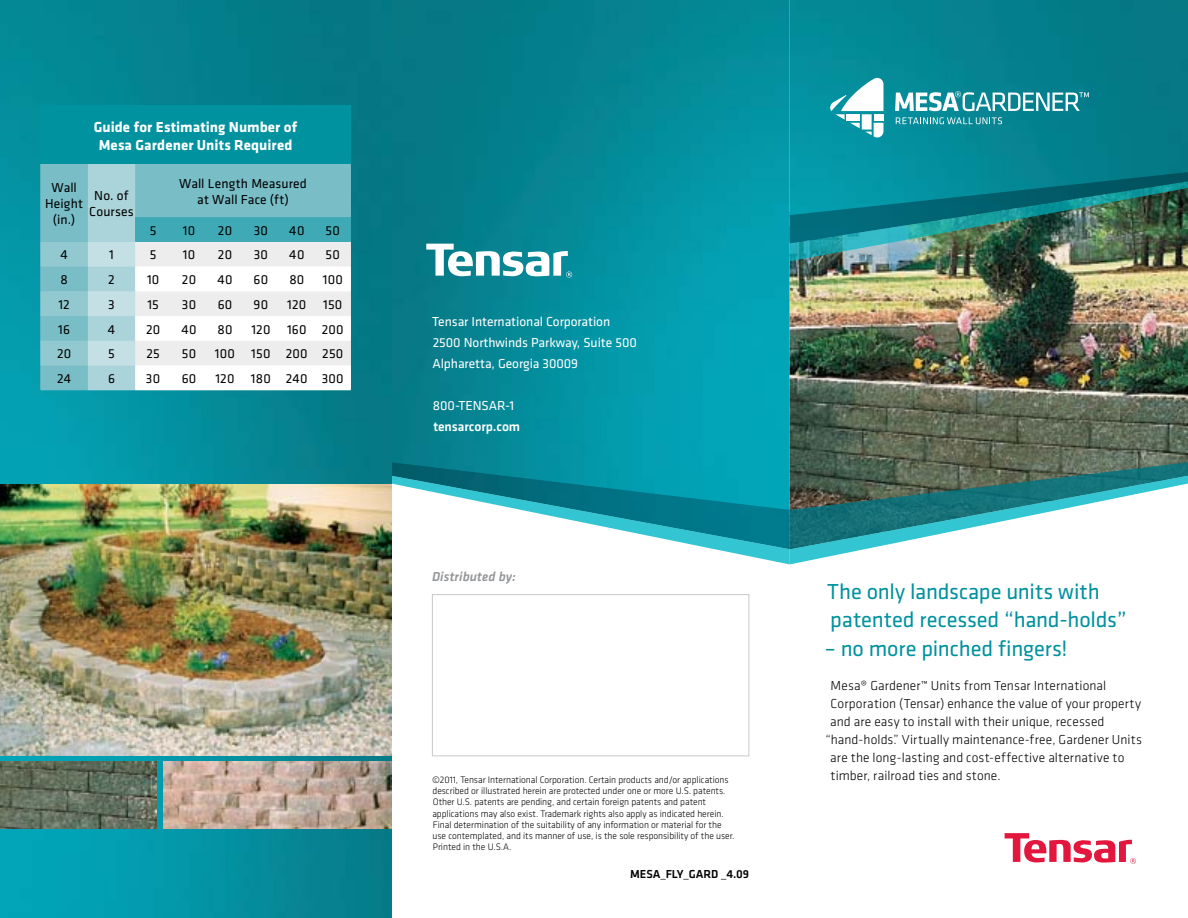
<style>
.page{position:relative;width:1188px;height:918px;background:#fff}
.page>*{position:absolute;margin:0;border:0;box-sizing:border-box;transform-origin:0 0}
.t1{font:22.5px/28.5px "Klavika";letter-spacing:-.005em;color:#00929f}
.t2{font:700 15px/18px "Klavika";color:#fff;text-align:center}
.t3{font:300 13.5px "Klavika";letter-spacing:.005em;color:#000}
.t4{font:13.5px/16.2px "Klavika";letter-spacing:.015em;color:#000;text-align:center}
.t5{font:13.5px/21px "Klavika";letter-spacing:-.005em;color:#fff}
.t6{font:500 13.5px "Klavika";letter-spacing:-.005em;color:#fff}
.t7{font:italic 500 13.5px "Klavika";letter-spacing:.01em;color:#939598}
.t8{font:500 12px "Klavika";letter-spacing:-.005em;color:#000}
.t9{font:300 9.75px/11.2px "Klavika";letter-spacing:-.005em;color:#000}
</style>
<div class="page">
<img style="left:392px;top:0;width:398px;height:461px">
<div style="left:432px;top:594px;width:317px;height:162px;border:1px solid #c7c8ca"></div>
<svg style="left:426px;top:244px;width:146px;height:34px"></svg>
<img style="left:790px;top:261px;width:398px;height:200px">
<img style="left:790px;top:0;width:398px;height:171px">
<img style="left:790px;top:171px;width:398px;height:90px">
<svg style="left:1005px;top:833px;width:131px;height:31px"></svg>
<svg style="left:896px;top:117px;width:106px;height:7px"></svg>
<svg style="left:895px;top:91px;width:194px;height:20px"></svg>
<svg style="left:830px;top:78px;width:53px;height:59px"></svg>
<svg style="left:392px;top:461px;width:796px;height:103px"></svg>
<img style="left:0;top:0;width:391px;height:918px">
<div style="left:40px;top:106px;width:311px;height:58px;background:#00929f"></div>
<svg style="left:40px;top:164px;width:311px;height:226px"></svg>
<img style="left:0;top:486px;width:392px;height:269px">
<img style="left:163px;top:762px;width:228px;height:66px">
<img style="left:0;top:762px;width:157px;height:66px">
<h2 class="t2" style="left:94px;top:117px;width:205px">Guide for Estimating Number of<br>Mesa Gardener Units Required</h2>
<h3 class="t4" style="left:45px;top:179px;width:39px">Wall<br>Height (in.)</h3>
<h3 class="t4" style="left:89px;top:187px;width:46px">No. of<br>Courses</h3>
<h3 class="t4" style="left:179px;top:175px;width:129px">Wall Length Measured at Wall Face (ft)</h3>
<h3 class="t4" style="left:150px;top:222px;width:8px">5</h3>
<h3 class="t4" style="left:183px;top:222px;width:14px">10</h3>
<h3 class="t4" style="left:218px;top:222px;width:16px">20</h3>
<h3 class="t4" style="left:254px;top:222px;width:16px">30</h3>
<h3 class="t4" style="left:289px;top:222px;width:17px">40</h3>
<h3 class="t4" style="left:326px;top:222px;width:16px">50</h3>
<h3 class="t4" style="left:61px;top:246px;width:9px">4</h3>
<h3 class="t4" style="left:109px;top:246px;width:6px">1</h3>
<h3 class="t4" style="left:150px;top:246px;width:8px">5</h3>
<h3 class="t4" style="left:183px;top:246px;width:14px">10</h3>
<h3 class="t4" style="left:218px;top:246px;width:16px">20</h3>
<h3 class="t4" style="left:254px;top:246px;width:16px">30</h3>
<h3 class="t4" style="left:289px;top:246px;width:17px">40</h3>
<h3 class="t4" style="left:326px;top:246px;width:16px">50</h3>
<h3 class="t4" style="left:60px;top:271px;width:9px">8</h3>
<h3 class="t4" style="left:108px;top:271px;width:8px">2</h3>
<h3 class="t4" style="left:147px;top:271px;width:14px">10</h3>
<h3 class="t4" style="left:182px;top:271px;width:16px">20</h3>
<h3 class="t4" style="left:217px;top:271px;width:17px">40</h3>
<h3 class="t4" style="left:254px;top:271px;width:16px">60</h3>
<h3 class="t4" style="left:289px;top:271px;width:17px">80</h3>
<h3 class="t4" style="left:323px;top:271px;width:21px">100</h3>
<h3 class="t4" style="left:58px;top:296px;width:13px">12</h3>
<h3 class="t4" style="left:108px;top:296px;width:8px">3</h3>
<h3 class="t4" style="left:147px;top:296px;width:13px">15</h3>
<h3 class="t4" style="left:182px;top:296px;width:16px">30</h3>
<h3 class="t4" style="left:218px;top:296px;width:16px">60</h3>
<h3 class="t4" style="left:254px;top:296px;width:16px">90</h3>
<h3 class="t4" style="left:287px;top:296px;width:57px">120 150</h3>
<h3 class="t4" style="left:58px;top:321px;width:13px">16</h3>
<h3 class="t4" style="left:108px;top:321px;width:9px">4</h3>
<h3 class="t4" style="left:146px;top:321px;width:16px">20</h3>
<h3 class="t4" style="left:181px;top:321px;width:17px">40</h3>
<h3 class="t4" style="left:217px;top:321px;width:17px">80</h3>
<h3 class="t4" style="left:251px;top:321px;width:94px">120 160 200</h3>
<h3 class="t4" style="left:57px;top:345px;width:16px">20</h3>
<h3 class="t4" style="left:108px;top:345px;width:8px">5</h3>
<h3 class="t4" style="left:146px;top:345px;width:15px">25</h3>
<h3 class="t4" style="left:182px;top:345px;width:16px">50</h3>
<h3 class="t4" style="left:215px;top:345px;width:130px">100 150 200 250</h3>
<h3 class="t4" style="left:57px;top:370px;width:15px">24</h3>
<h3 class="t4" style="left:108px;top:370px;width:8px">6</h3>
<h3 class="t4" style="left:146px;top:370px;width:16px">30</h3>
<h3 class="t4" style="left:182px;top:370px;width:16px">60</h3>
<h3 class="t4" style="left:215px;top:370px;width:130px">120 180 240 300</h3>
<h3 class="t5" style="left:432px;top:310px;width:206px">Tensar International Corporation<br>2500 Northwinds Parkway, Suite 500<br>Alpharetta, Georgia 30009</h3>
<h3 class="t5" style="left:433px;top:394px;width:83px">800-TENSAR-1</h3>
<h3 class="t6" style="left:433px;top:417px;width:88px">tensarcorp.com</h3>
<h3 class="t7" style="left:432px;top:567px;width:85px">Distributed by:</h3>
<p class="t9" style="left:432px;top:774px;width:304px">©2011, Tensar International Corporation. Certain products and/or applications described or illustrated herein are protected under one or more U.S. patents.<br>Other U.S. patents are pending, and certain foreign patents and patent applications may also exist. Trademark rights also apply as indicated herein.<br>Final determination of the suitability of any information or material for the use contemplated, and its manner of use, is the sole responsibility of the user.<br>Printed in the U.S.A.</p>
<p class="t8" style="left:630px;top:865px;width:120px">MESA_FLY_GARD _4.09</p>
<h1 class="t1" style="left:827px;top:577px;width:301px">The only landscape units with patented recessed “hand-holds”</h1>
<h1 class="t1" style="left:825px;top:634px;width:244px">– no more pinched fingers!</h1>
<h3 class="t3" style="left:831px;top:678px;width:277px">Mesa® Gardener™ Units from Tensar International</h3>
<h3 class="t3" style="left:831px;top:696px;width:312px">Corporation (Tensar) enhance the value of your property</h3>
<h3 class="t3" style="left:830px;top:714px;width:276px">and are easy to install with their unique, recessed</h3>
<h3 class="t3" style="left:825px;top:732px;width:318px">“hand-holds.” Virtually maintenance-free, Gardener Units</h3>
<h3 class="t3" style="left:830px;top:750px;width:296px">are the long-lasting and cost-effective alternative to</h3>
<h3 class="t3" style="left:831px;top:768px;width:172px">timber, railroad ties and stone.</h3>
</div>
